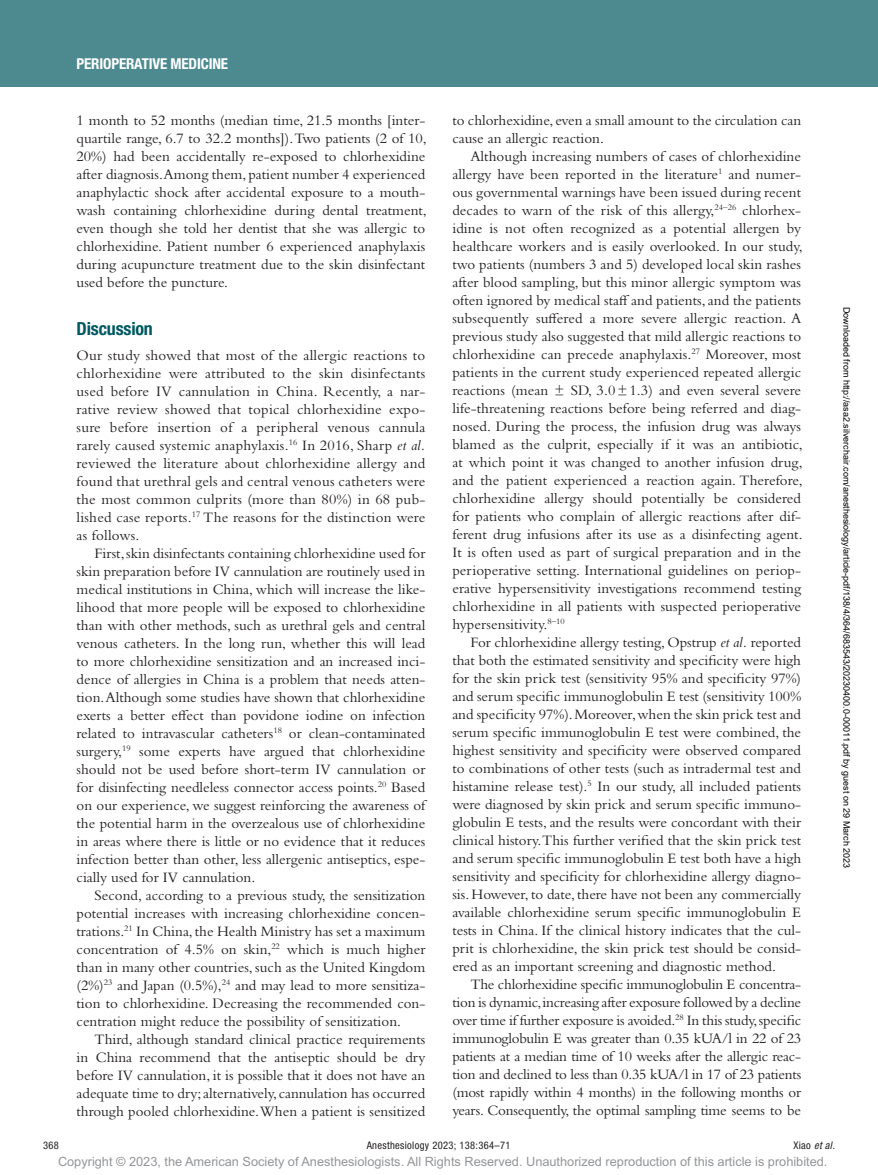
<style>
.page{position:relative;width:878px;height:1175px;background:#fff}
.page>*{position:absolute;margin:0;border:0;box-sizing:border-box;transform-origin:0 0}
.t1{font:700 condensed 18px "Helvetica Neue LT Std";letter-spacing:-.01em;color:#005861}
.t2{font:15px/18px "Bembo Std";color:#231f20;text-align:justify}
.t3{font:700 condensed 15px "Helvetica Neue LT Std";letter-spacing:-.01em;color:#fff}
.t4{font:12.75px "Arial MT Std";color:#939598}
.t5{font:condensed 10.5px "Helvetica Neue LT Std";letter-spacing:.03em;color:#231f20}
.t6{font:italic condensed 10.5px "Helvetica Neue LT Std";color:#231f20}
.t7{font:9px "Arial";color:#000}
.s1{font-style:italic}
.s2{font-style:normal}
</style>
<div class="page">
<div style="left:0;top:0;width:878px;height:86px;background:#4d8a90"></div>
<p class="t3" style="left:77px;top:54px;width:153px">PERIOPERATIVE MEDICINE</p>
<p class="t2" style="left:452px;top:111px;width:350px">to chlorhexidine, even a small amount to the circulation can cause an allergic reaction.</p>
<p class="t2" style="left:452px;top:147px;width:352px;text-indent:18px">Although increasing numbers of cases of chlorhexidine allergy have been reported in the literature<sup>1</sup> and numer&shy;ous governmental warnings have been issued during recent decades to warn of the risk of this allergy,<sup>24–26</sup> chlorhex&shy;idine is not often recognized as a potential allergen by healthcare workers and is easily overlooked. In our study, two patients (numbers 3 and 5) developed local skin rashes after blood sampling, but this minor allergic symptom was often ignored by medical staff and patients, and the patients subsequently suffered a more severe allergic reaction. A previous study also suggested that mild allergic reactions to chlorhexidine can precede anaphylaxis.<sup>27</sup> Moreover, most patients in the current study experienced repeated allergic reactions (mean ± SD, 3.0±1.3) and even several severe life-threatening reactions before being referred and diag&shy;nosed. During the process, the infusion drug was always blamed as the culprit, especially if it was an antibiotic, at which point it was changed to another infusion drug, and the patient experienced a reaction again. Therefore, chlorhexidine allergy should potentially be considered for patients who complain of allergic reactions after dif&shy;ferent drug infusions after its use as a disinfecting agent.<br>It is often used as part of surgical preparation and in the perioperative setting. International guidelines on periop&shy;erative hypersensitivity investigations recommend testing chlorhexidine in all patients with suspected perioperative hypersensitivity.<sup>8–10</sup></p>
<p class="t2" style="left:452px;top:633px;width:350px;text-indent:18px">For chlorhexidine allergy testing, Opstrup <span class="s1">et al.</span> reported that both the estimated sensitivity and specificity were high for the skin prick test (sensitivity 95% and specificity 97%) and serum specific immunoglobulin E test (sensitivity 100% and specificity 97%). Moreover, when the skin prick test and serum specific immunoglobulin E test were combined, the highest sensitivity and specificity were observed compared to combinations of other tests (such as intradermal test and histamine release test).<sup>5</sup> In our study, all included patients were diagnosed by skin prick and serum specific immuno&shy;globulin E tests, and the results were concordant with their clinical history. This further verified that the skin prick test and serum specific immunoglobulin E test both have a high sensitivity and specificity for chlorhexidine allergy diagno&shy;sis. However, to date, there have not been any commercially available chlorhexidine serum specific immunoglobulin E tests in China. If the clinical history indicates that the cul&shy;prit is chlorhexidine, the skin prick test should be consid&shy;ered as an important screening and diagnostic method.</p>
<p class="t2" style="left:452px;top:975px;width:350px;text-indent:18px">The chlorhexidine specific immunoglobulin E concentra&shy;tion is dynamic, increasing after exposure followed by a decline over time if further exposure is avoided.<sup>28</sup> In this study, specific immunoglobulin E was greater than 0.35 kUA/l in 22 of 23 patients at a median time of 10 weeks after the allergic reac&shy;tion and declined to less than 0.35 kUA/l in 17 of 23 patients (most rapidly within 4 months) in the following months or years. Consequently, the optimal sampling time seems to be</p>
<p class="t4" style="left:58px;top:1154px;width:771px">Copyright © 2023, the American Society of Anesthesiologists. All Rights Reserved. Unauthorized reproduction of this article is prohibited.</p>
<p class="t2" style="left:77px;top:111px;width:352px">1 month to 52 months (median time, 21.5 months [inter&shy;quartile range, 6.7 to 32.2 months]). Two patients (2 of 10, 20%) had been accidentally re-exposed to chlorhexidine after diagnosis.Among them, patient number 4 experienced anaphylactic shock after accidental exposure to a mouth&shy;wash containing chlorhexidine during dental treatment, even though she told her dentist that she was allergic to chlorhexidine. Patient number 6 experienced anaphylaxis during acupuncture treatment due to the skin disinfectant used before the puncture.</p>
<p class="t1" style="left:77px;top:318px;width:78px">DISCUSSION</p>
<p class="t2" style="left:77px;top:346px;width:350px">Our study showed that most of the allergic reactions to chlorhexidine were attributed to the skin disinfectants used before IV cannulation in China. Recently, a nar&shy;rative review showed that topical chlorhexidine expo&shy;sure before insertion of a peripheral venous cannula rarely caused systemic anaphylaxis.<sup>16</sup> In 2016, Sharp <span class="s1">et al. </span>reviewed the literature about chlorhexidine allergy and found that urethral gels and central venous catheters were the most common culprits (more than 80%) in 68 pub&shy;lished case reports.<sup>17</sup> The reasons for the distinction were as follows.</p>
<p class="t2" style="left:77px;top:544px;width:350px;text-indent:18px">First, skin disinfectants containing chlorhexidine used for skin preparation before IV cannulation are routinely used in medical institutions in China, which will increase the like&shy;lihood that more people will be exposed to chlorhexidine than with other methods, such as urethral gels and central venous catheters. In the long run, whether this will lead to more chlorhexidine sensitization and an increased inci&shy;dence of allergies in China is a problem that needs atten&shy;tion. Although some studies have shown that chlorhexidine exerts a better effect than povidone iodine on infection related to intravascular catheters<sup>18</sup> or clean-contaminated surgery,<sup>19</sup> some experts have argued that chlorhexidine should not be used before short-term IV cannulation or for disinfecting needleless connector access points.<sup>20</sup> Based on our experience, we suggest reinforcing the awareness of the potential harm in the overzealous use of chlorhexidine in areas where there is little or no evidence that it reduces infection better than other, less allergenic antiseptics, espe&shy;cially used for IV cannulation.</p>
<p class="t2" style="left:77px;top:886px;width:350px;text-indent:18px">Second, according to a previous study, the sensitization potential increases with increasing chlorhexidine concen&shy;trations.<sup>21</sup> In China, the Health Ministry has set a maximum concentration of 4.5% on skin,<sup>22</sup> which is much higher than in many other countries, such as the United Kingdom (2%)<sup>23</sup> and Japan (0.5%),<sup>24</sup> and may lead to more sensitiza&shy;tion to chlorhexidine. Decreasing the recommended con&shy;centration might reduce the possibility of sensitization.</p>
<p class="t2" style="left:77px;top:1030px;width:350px;text-indent:18px">Third, although standard clinical practice requirements in China recommend that the antiseptic should be dry before IV cannulation, it is possible that it does not have an adequate time to dry; alternatively, cannulation has occurred through pooled chlorhexidine. When a patient is sensitized</p>
<p class="t7" style="left:850px;top:306px;width:563px;rotate:90deg">Downloaded from http://asa2.silverchair.com/anesthesiology/article-pdf/138/4/364/683543/20230400.0-00011.pdf by guest on 29 March 2023</p>
<p class="t5" style="left:43px;top:1139px;width:17px">368</p>
<p class="t5" style="left:367px;top:1139px;width:145px">Anesthesiology 2023; 138:364–71</p>
<p class="t6" style="left:793px;top:1139px;width:43px"><span class="s2">Xiao</span> et al.</p>
</div>
